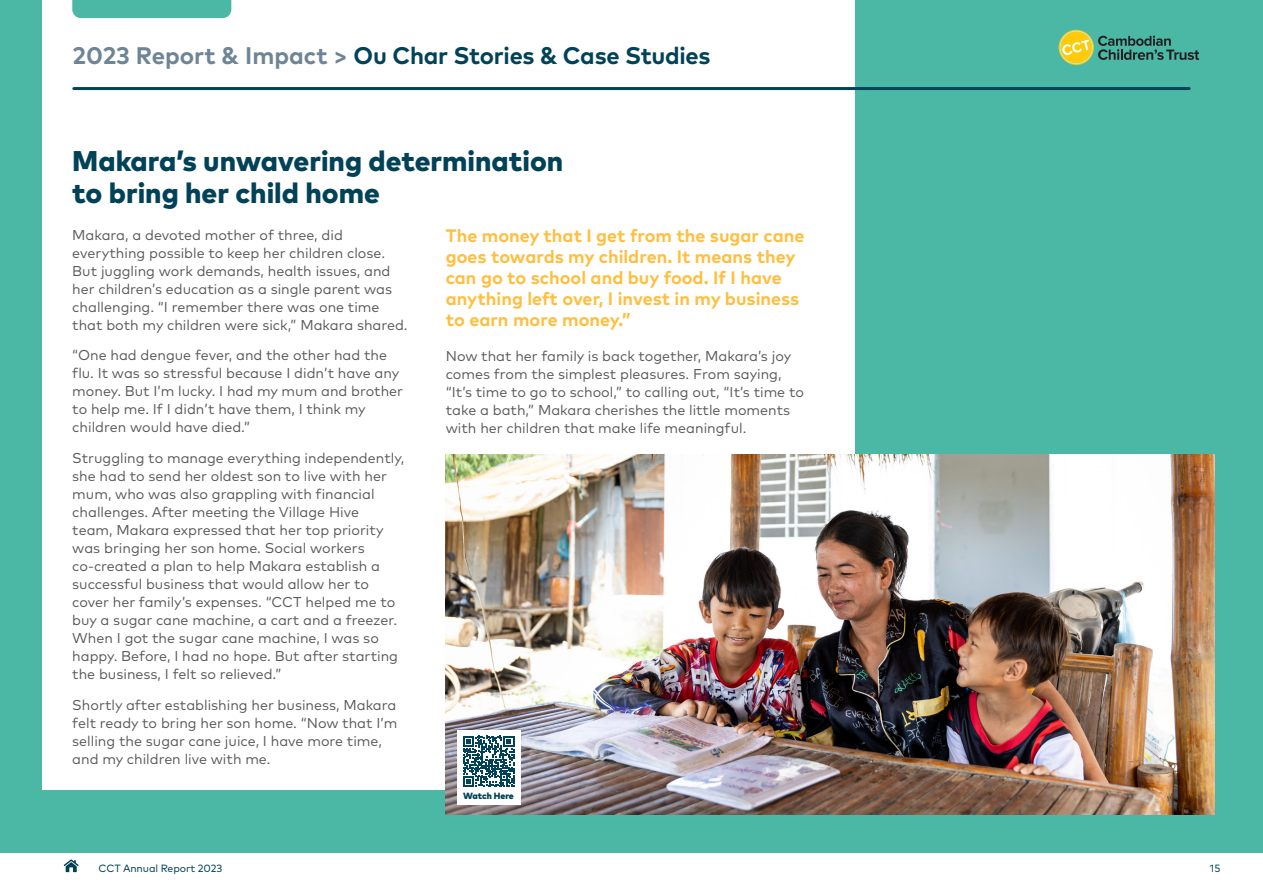
<style>
.page{position:relative;width:1263px;height:893px;background:#4bb8a6}
.page>*{position:absolute;margin:0;border:0;box-sizing:border-box;transform-origin:0 0}
.Headings{font:800 28.5px/31.5px "Mark OT";color:#014258}
.Banners{font:700 24px "Mark OT";letter-spacing:-.01em;color:#014258}
.Callouts{font:700 18px/21px "Mark OT";color:#febf40}
.Body{font:14.25px/18px "Mark OT";color:#57585a}
.t1{font:10.5px "Mark OT";letter-spacing:-.01em;color:#014258}
.Body-2{font:900 9px "Mark OT";color:#014258}
.s1{color:#6e8597}
</style>
<div class="page">
<div style="left:43px;top:0;width:812px;height:789px;background:#fff"></div>
<img style="left:446px;top:455px;width:768px;height:360px">
<div style="left:72px;top:0;width:159px;height:18px;background:#4bb8a6"></div>
<div style="left:457px;top:730px;width:63px;height:63px;background:#fff"></div>
<svg style="left:463px;top:736px;width:51px;height:51px"></svg>
<div style="left:457px;top:787px;width:63px;height:17px;background:#fff"></div>
<svg style="left:1059px;top:30px;width:140px;height:35px"></svg>
<div style="left:0;top:853px;width:1263px;height:40px;background:#fff"></div>
<svg style="left:64px;top:859px;width:15px;height:13px"></svg>
<hr style="left:74px;top:87px;width:1115px;height:3px;background:#014258">
<p class="Banners" style="left:73px;top:40px;width:639px"><span class="s1">2023 Report &amp; Impact &gt;</span> Ou Char Stories &amp; Case Studies</p>
<p class="Headings" style="left:72px;top:144px;width:493px">Makara’s unwavering determination to bring her child home</p>
<p class="Body" style="left:72px;top:225px;width:337px">Makara, a devoted mother of three, did everything possible to keep her children close.<br>But juggling work demands, health issues, and her children’s education as a single parent was challenging. “I remember there was one time that both my children were sick,” Makara shared.</p>
<p class="Body" style="left:72px;top:346px;width:332px">“One had dengue fever, and the other had the flu. It was so stressful because I didn’t have any money. But I’m lucky. I had my mum and brother to help me. If I didn’t have them, I think my children would have died.”</p>
<p class="Body" style="left:72px;top:449px;width:334px">Struggling to manage everything independently, she had to send her oldest son to live with her mum, who was also grappling with financial challenges. After meeting the Village Hive<br>team, Makara expressed that her top priority was bringing her son home. Social workers co-created a plan to help Makara establish a successful business that would allow her to cover her family’s expenses. “CCT helped me to buy a sugar cane machine, a cart and a freezer.<br>When I got the sugar cane machine, I was so happy. Before, I had no hope. But after starting the business, I felt so relieved.”</p>
<p class="Body" style="left:72px;top:696px;width:326px">Shortly after establishing her business, Makara felt ready to bring her son home. “Now that I’m selling the sugar cane juice, I have more time, and my children live with me.</p>
<p class="Callouts" style="left:446px;top:225px;width:360px">The money that I get from the sugar cane goes towards my children. It means they can go to school and buy food. If I have anything left over, I invest in my business to earn more money.”</p>
<p class="Body" style="left:446px;top:347px;width:360px">Now that her family is back together, Makara’s joy comes from the simplest pleasures. From saying, “It’s time to go to school,” to calling out, “It’s time to take a bath,” Makara cherishes the little moments with her children that make life meaningful.</p>
<p class="Body-2" style="left:463px;top:790px;width:52px">Watch Here</p>
<p class="t1" style="left:99px;top:861px;width:125px">CCT Annual Report 2023</p>
<p class="t1" style="left:1210px;top:861px;width:12px">15</p>
</div>
